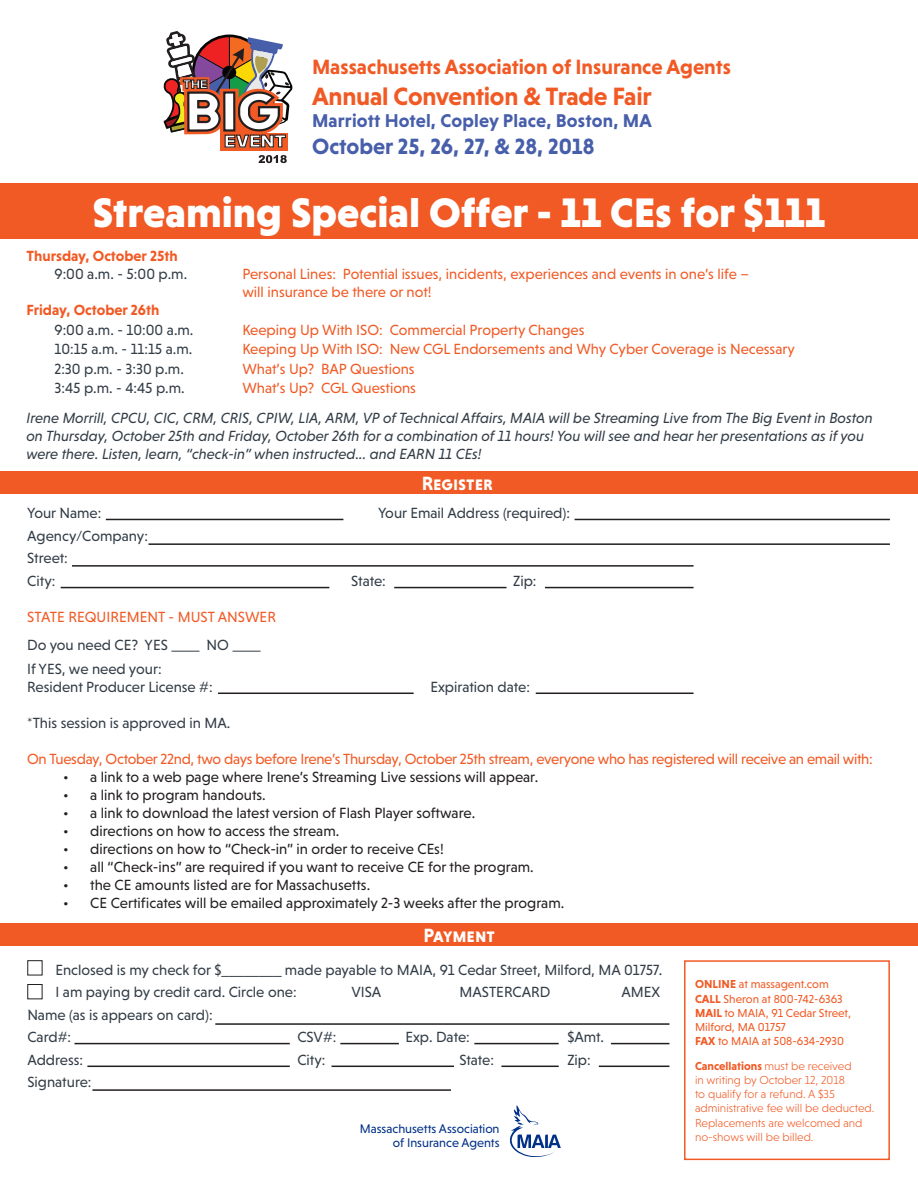
<style>
.page{position:relative;width:918px;height:1188px;background:#fff}
.page>*{position:absolute;margin:0;border:0;box-sizing:border-box;transform-origin:0 0}
.t1{font:900 42px "Niveau Grotesk";color:#fff}
.t2{font:700 25.5px "Niveau Grotesk";letter-spacing:-.01em;color:#f15a25}
.t3{font:700 22.5px "Niveau Grotesk";color:#475eaa}
.t4{font:700 21px "Niveau Grotesk";color:#f15a25}
.t5{font:19.5px "Niveau Grotesk Bold Small Caps";color:#fff}
.t6{font:700 18.9px "Niveau Grotesk";letter-spacing:.01em;color:#475eaa}
.t7{font:15px "Niveau Grotesk";color:#323d47}
.t8{font:15px "Niveau Grotesk";color:#231f20}
.t9{font:italic 15px/18px "Niveau Grotesk";color:#323d47}
.t10{font:15px/18px "Niveau Grotesk";color:#f15a25}
.t11{font:15px "Niveau Grotesk";letter-spacing:-.02em;color:#f15a25}
.t12{font:700 15px "Niveau Grotesk";color:#f15a25}
.t13{font:12.75px/14.1px "Niveau Grotesk";color:#003087;text-align:right}
.t14{font:300 11.85px/14.1px "Niveau Grotesk";color:#f15a25}
.t15{font:11.85px/14.1px "Niveau Grotesk";color:#f15a25}
.s1{font-family:"Abadi";font-weight:300;font-stretch:condensed}
.s2{font-weight:700}
</style>
<div class="page">
<div style="left:0;top:471px;width:918px;height:23px;background:#f15a25"></div>
<div style="left:0;top:183px;width:918px;height:56px;background:#f15a25"></div>
<svg style="left:171px;top:651px;width:28px;height:1px"></svg>
<svg style="left:233px;top:651px;width:28px;height:1px"></svg>
<svg style="left:259px;top:155px;width:28px;height:8px"></svg>
<div style="left:220px;top:133px;width:67px;height:16px;background:#f15a24"></div>
<hr style="left:220px;top:149px;width:67px;height:2px;background:#f15a24">
<svg style="left:163px;top:31px;width:130px;height:117px"></svg>
<div style="left:0;top:923px;width:918px;height:23px;background:#f15a25"></div>
<hr style="left:106px;top:519px;width:237px;height:1px;background:#231f20">
<hr style="left:575px;top:519px;width:315px;height:1px;background:#231f20">
<hr style="left:148px;top:543px;width:742px;height:2px;background:#231f20">
<hr style="left:72px;top:565px;width:622px;height:2px;background:#231f20">
<hr style="left:61px;top:587px;width:268px;height:1px;background:#231f20">
<hr style="left:394px;top:587px;width:113px;height:1px;background:#231f20">
<hr style="left:545px;top:587px;width:149px;height:1px;background:#231f20">
<hr style="left:218px;top:693px;width:196px;height:1px;background:#231f20">
<hr style="left:536px;top:693px;width:158px;height:1px;background:#231f20">
<div style="left:684px;top:960px;width:206px;height:200px;border:2px solid #f15a25"></div>
<hr style="left:92px;top:1089px;width:359px;height:2px;background:#231f20">
<div style="left:27px;top:960px;width:15px;height:15px;border:1px solid #231f20"></div>
<div style="left:27px;top:984px;width:15px;height:15px;border:1px solid #231f20"></div>
<hr style="left:74px;top:1043px;width:216px;height:1px;background:#231f20">
<hr style="left:340px;top:1043px;width:59px;height:1px;background:#231f20">
<hr style="left:474px;top:1043px;width:85px;height:1px;background:#231f20">
<hr style="left:611px;top:1043px;width:58px;height:1px;background:#231f20">
<hr style="left:87px;top:1066px;width:203px;height:1px;background:#231f20">
<hr style="left:332px;top:1066px;width:122px;height:1px;background:#231f20">
<hr style="left:501px;top:1066px;width:58px;height:1px;background:#231f20">
<hr style="left:599px;top:1066px;width:70px;height:1px;background:#231f20">
<hr style="left:215px;top:1023px;width:454px;height:2px;background:#231f20">
<svg style="left:510px;top:1105px;width:51px;height:52px"></svg>
<p class="t4" style="left:312px;top:55px;width:420px">Massachusetts Association of Insurance Agents</p>
<p class="t2" style="left:312px;top:81px;width:341px">Annual Convention &amp; Trade Fair</p>
<p class="t6" style="left:312px;top:110px;width:341px">Marriott Hotel, Copley Place, Boston, MA</p>
<p class="t3" style="left:312px;top:134px;width:284px">October 25, 26, 27, &amp; 28, 2018</p>
<p class="t1" style="left:93px;top:188px;width:734px">Streaming Special Offer - 11 CEs for $111</p>
<p class="t12" style="left:26px;top:247px;width:153px">Thursday, October 25th</p>
<p class="t7" style="left:54px;top:266px;width:134px">9:00 a.m. - 5:00 p.m.</p>
<p class="t10" style="left:242px;top:265px;width:508px">Personal Lines: Potential issues, incidents, experiences and events in one’s life – will insurance be there or not!</p>
<p class="t12" style="left:26px;top:301px;width:135px">Friday, October 26th</p>
<p class="t7" style="left:54px;top:321px;width:141px">9:00 a.m. - 10:00 a.m.</p>
<p class="t10" style="left:242px;top:321px;width:344px">Keeping Up With ISO: Commercial Property Changes</p>
<p class="t7" style="left:54px;top:341px;width:139px">10:15 a.m. - 11:15 a.m.</p>
<p class="t10" style="left:242px;top:340px;width:554px">Keeping Up With ISO: New CGL Endorsements and Why Cyber Coverage is Necessary</p>
<p class="t7" style="left:54px;top:360px;width:131px">2:30 p.m. - 3:30 p.m.</p>
<p class="t10" style="left:242px;top:360px;width:174px">What’s Up? BAP Questions</p>
<p class="t7" style="left:54px;top:380px;width:132px">3:45 p.m. - 4:45 p.m.</p>
<p class="t10" style="left:242px;top:379px;width:175px">What’s Up? CGL Questions</p>
<p class="t9" style="left:26px;top:409px;width:848px">Irene Morrill, CPCU, CIC, CRM, CRIS, CPIW, LIA, ARM, VP of Technical Affairs, MAIA will be Streaming Live from The Big Event in Boston on Thursday, October 25th and Friday, October 26th for a combination of 11 hours! You will see and hear her presentations as if you were there. Listen, learn, “check-in” when instructed... and EARN 11 CEs!</p>
<p class="t5" style="left:422px;top:472px;width:73px">Register</p>
<p class="t7" style="left:27px;top:505px;width:76px">Your Name:</p>
<p class="t7" style="left:378px;top:505px;width:193px">Your Email Address (required):</p>
<p class="t7" style="left:27px;top:527px;width:122px">Agency/Company:</p>
<p class="t7" style="left:27px;top:550px;width:42px">Street:</p>
<p class="t7" style="left:27px;top:572px;width:30px">City:</p>
<p class="t7" style="left:351px;top:572px;width:36px">State:</p>
<p class="t7" style="left:513px;top:572px;width:25px">Zip:</p>
<p class="t10" style="left:27px;top:608px;width:250px">STATE REQUIREMENT - MUST ANSWER</p>
<p class="t7" style="left:27px;top:636px;width:142px">Do you need CE? YES</p>
<p class="t7" style="left:207px;top:636px;width:24px">NO</p>
<p class="t7" style="left:27px;top:660px;width:136px">If YES, we need your:</p>
<p class="t7" style="left:27px;top:678px;width:187px">Resident Producer License #:</p>
<p class="t7" style="left:430px;top:678px;width:101px">Expiration date:</p>
<p class="t7" style="left:27px;top:714px;width:205px">*This session is approved in MA.</p>
<p class="t11" style="left:27px;top:750px;width:847px">On Tuesday, October 22nd, two days before Irene’s Thursday, October 25th stream, everyone who has registered will receive an email with:</p>
<p class="t8" style="left:63px;top:768px;width:477px">• a link to a web page where Irene’s Streaming Live sessions will appear.</p>
<p class="t8" style="left:63px;top:786px;width:204px">• a link to program handouts.</p>
<p class="t8" style="left:63px;top:804px;width:413px">• a link to download the latest version of Flash Player software.</p>
<p class="t8" style="left:63px;top:822px;width:278px">• directions on how to access the stream.</p>
<p class="t8" style="left:63px;top:840px;width:382px">• directions on how to “Check-in” in order to receive CEs!</p>
<p class="t8" style="left:63px;top:858px;width:472px">• all “Check-ins” are required if you want to receive CE for the program.</p>
<p class="t8" style="left:63px;top:876px;width:308px">• the CE amounts listed are for Massachusetts.</p>
<p class="t8" style="left:63px;top:894px;width:503px">• CE Certificates will be emailed approximately 2-3 weeks after the program.</p>
<p class="t5" style="left:423px;top:924px;width:73px">Payment</p>
<p class="t7" style="left:55px;top:961px;width:608px">Enclosed is my check for $<span class="s1">________</span> made payable to MAIA, 91 Cedar Street, Milford, MA 01757.</p>
<p class="t7" style="left:55px;top:984px;width:243px">I am paying by credit card. Circle one:</p>
<p class="t7" style="left:351px;top:984px;width:31px">VISA</p>
<p class="t7" style="left:459px;top:984px;width:93px">MASTERCARD</p>
<p class="t7" style="left:621px;top:984px;width:40px">AMEX</p>
<p class="t7" style="left:27px;top:1006px;width:187px">Name (as is appears on card):</p>
<p class="t7" style="left:27px;top:1029px;width:45px">Card#:</p>
<p class="t7" style="left:297px;top:1029px;width:41px">CSV#:</p>
<p class="t7" style="left:405px;top:1029px;width:66px">Exp. Date:</p>
<p class="t7" style="left:567px;top:1029px;width:38px">$Amt.</p>
<p class="t7" style="left:27px;top:1051px;width:57px">Address:</p>
<p class="t7" style="left:297px;top:1051px;width:30px">City:</p>
<p class="t7" style="left:459px;top:1051px;width:36px">State:</p>
<p class="t7" style="left:567px;top:1051px;width:25px">Zip:</p>
<p class="t7" style="left:27px;top:1074px;width:66px">Signature:</p>
<p class="t13" style="left:360px;top:1122px;width:141px">Massachusetts Association of Insurance Agents</p>
<p class="t15" style="left:695px;top:977px;width:135px"><span class="s2">ONLINE</span> at massagent.com</p>
<p class="t15" style="left:695px;top:992px;width:149px"><span class="s2">CALL</span> Sheron at 800-742-6363</p>
<p class="t15" style="left:695px;top:1006px;width:157px"><span class="s2">MAIL</span> to MAIA, 91 Cedar Street,<br>Milford, MA 01757</p>
<p class="t15" style="left:695px;top:1034px;width:150px"><span class="s2">FAX</span> to MAIA at 508-634-2930</p>
<p class="t14" style="left:695px;top:1059px;width:181px"><span class="s2">Cancellations</span> must be received<br>in writing by October 12, 2018<br>to qualify for a refund. A $35 administrative fee will be deducted.<br>Replacements are welcomed and no-shows will be billed.</p>
</div>
